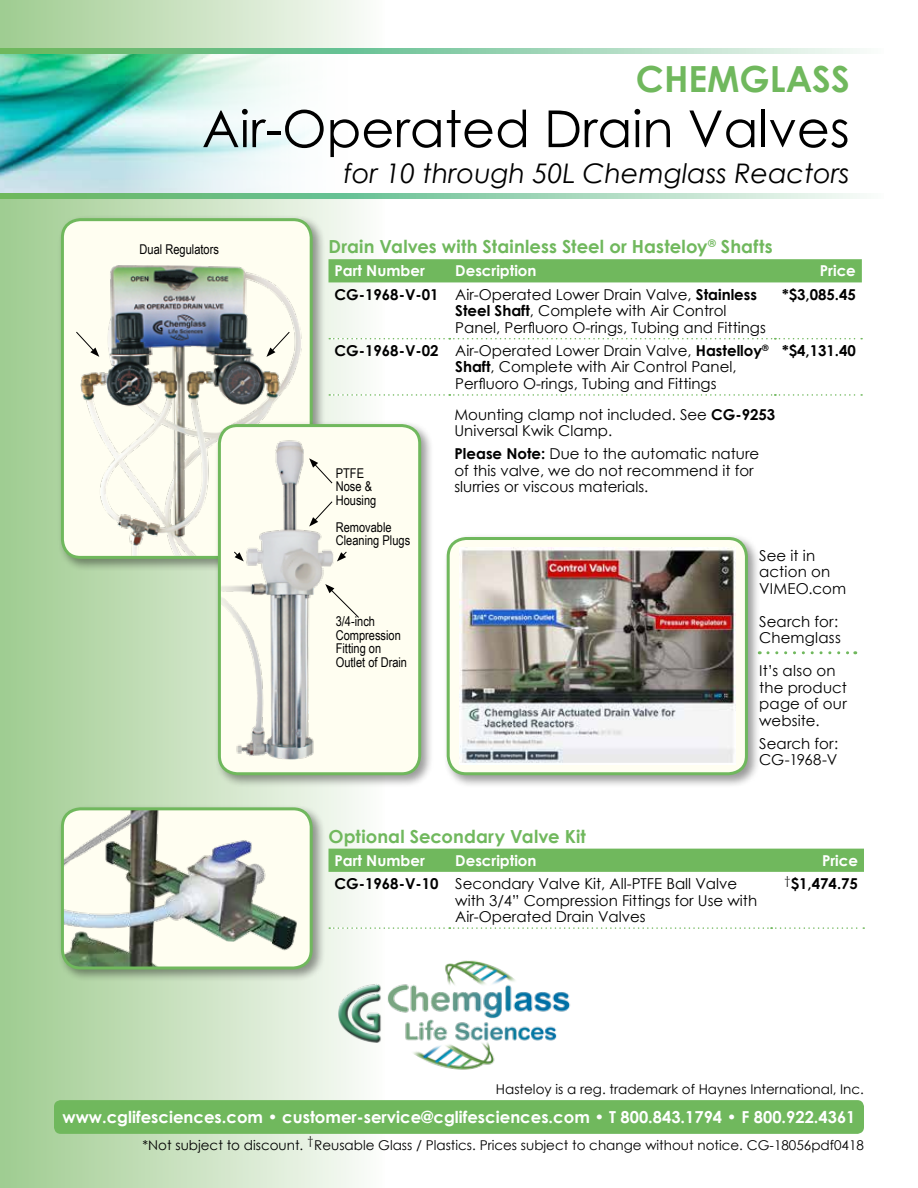
<style>
.page{position:relative;width:918px;height:1188px;background:#fff}
.page>*{position:absolute;margin:0;border:0;box-sizing:border-box;transform-origin:0 0}
.t1{font:51px "Century Gothic";color:#000}
.t2{font:700 36px "Century Gothic";color:#70b85d}
.t3{font:italic 27px "Century Gothic";color:#000}
.t4{font:700 18px "Century Gothic";letter-spacing:.01em;color:#70b85d}
.t5{font:700 16.5px "Century Gothic";color:#fff}
.t6{font:15px/16.5px "Century Gothic";color:#000}
.t7{font:700 15px "Century Gothic";color:#fff}
.t8{font:700 15px "Century Gothic";color:#000}
.t9{font:13.5px "Century Gothic";color:#000}
.t10{font:13.5px/13.5px "Arial Narrow";color:#000}
.s1{font-weight:700}
</style>
<div class="page">
<div style="left:0;top:0;width:384px;height:1188px;background:linear-gradient(to right,#9fcb8f,#fafbf9)"></div>
<div style="left:328px;top:259px;width:534px;height:23px;background:#70b85d"></div>
<svg style="left:329px;top:338px;width:533px;height:1px"></svg>
<svg style="left:329px;top:394px;width:533px;height:2px"></svg>
<div style="left:328px;top:849px;width:536px;height:23px;background:#70b85d"></div>
<svg style="left:329px;top:927px;width:535px;height:2px"></svg>
<div style="left:57px;top:215px;width:269px;height:357px;background:#000;opacity:.4"></div>
<div style="left:62px;top:220px;width:249px;height:337px;background:#fffef1;border-radius:18px"></div>
<img style="left:65px;top:265px;width:237px;height:292px">
<div style="left:61px;top:218px;width:252px;height:341px;border:3px solid #70b85d;border-radius:18px"></div>
<div style="left:214px;top:421px;width:220px;height:367px;background:#000;opacity:.4"></div>
<div style="left:219px;top:426px;width:201px;height:348px;background:#fffef1;border-radius:18px"></div>
<img style="left:219px;top:430px;width:119px;height:344px">
<div style="left:218px;top:424px;width:203px;height:351px;border:3px solid #70b85d;border-radius:18px"></div>
<div style="left:57px;top:804px;width:269px;height:179px;background:#000;opacity:.4"></div>
<img style="left:62px;top:809px;width:249px;height:159px">
<div style="left:61px;top:807px;width:252px;height:163px;border:3px solid #70b85d;border-radius:18px"></div>
<div style="left:54px;top:1100px;width:810px;height:34px;background:#70b85d;border-radius:7px"></div>
<img style="left:325px;top:948px;width:245px;height:139px">
<div style="left:0;top:50px;width:918px;height:147px;background:#fff"></div>
<img style="left:0;top:53px;width:365px;height:140px">
<svg style="left:0;top:48px;width:860px;height:5px;background:#93cfa5"></svg>
<svg style="left:0;top:193px;width:860px;height:6px;background:#93cfa5"></svg>
<div style="left:443px;top:534px;width:318px;height:254px;background:#000;opacity:.4"></div>
<div style="left:448px;top:539px;width:298px;height:235px;background:#fffef1;border-radius:18px"></div>
<img style="left:459px;top:547px;width:276px;height:218px">
<div style="left:447px;top:537px;width:301px;height:238px;border:3px solid #70b85d;border-radius:18px"></div>
<svg style="left:768px;top:651px;width:88px;height:3px"></svg>
<svg style="left:325px;top:584px;width:34px;height:35px"></svg>
<svg style="left:337px;top:551px;width:10px;height:10px"></svg>
<svg style="left:233px;top:551px;width:11px;height:10px"></svg>
<svg style="left:75px;top:331px;width:24px;height:26px"></svg>
<svg style="left:266px;top:331px;width:24px;height:26px"></svg>
<svg style="left:309px;top:458px;width:24px;height:26px"></svg>
<svg style="left:309px;top:501px;width:24px;height:26px"></svg>
<h2 class="t2" style="left:636px;top:52px;width:215px">CHEMGLASS</h2>
<h1 class="t1" style="left:202px;top:93px;width:649px">Air-Operated Drain Valves</h1>
<h3 class="t3" style="left:344px;top:155px;width:508px">for 10 through 50L Chemglass Reactors</h3>
<p class="t10" style="left:140px;top:242px;width:81px">Dual Regulators</p>
<p class="t4" style="left:328px;top:233px;width:446px">Drain Valves with Stainless Steel or Hasteloy<sup>®</sup> Shafts</p>
<p class="t7" style="left:334px;top:260px;width:92px">Part Number</p>
<p class="t7" style="left:455px;top:260px;width:83px">Description</p>
<p class="t7" style="left:820px;top:260px;width:37px">Price</p>
<p class="t6" style="left:455px;top:286px;width:312px;text-indent:-121px"><span class="s1">CG-1968-V-01</span> Air-Operated Lower Drain Valve, <span class="s1">Stainless<br>Steel Shaft</span>, Complete with Air Control<br>Panel, Perfluoro O-rings, Tubing and Fittings</p>
<p class="t8" style="left:782px;top:283px;width:75px">*$3,085.45</p>
<p class="t6" style="left:455px;top:342px;width:315px;text-indent:-121px"><span class="s1">CG-1968-V-02</span> Air-Operated Lower Drain Valve, <span class="s1">Hastelloy</span><sup>®<br></sup><span class="s1">Shaft</span>, Complete with Air Control Panel,<br>Perfluoro O-rings, Tubing and Fittings</p>
<p class="t8" style="left:782px;top:339px;width:75px">*$4,131.40</p>
<p class="t6" style="left:455px;top:406px;width:322px">Mounting clamp not included. See <span class="s1">CG-9253<br></span>Universal Kwik Clamp.</p>
<p class="t6" style="left:455px;top:446px;width:306px"><span class="s1">Please Note:</span> Due to the automatic nature of this valve, we do not recommend it for slurries or viscous materials.</p>
<p class="t10" style="left:336px;top:466px;width:42px">PTFE<br>Nose &amp;<br>Housing</p>
<p class="t10" style="left:336px;top:520px;width:76px">Removable<br>Cleaning Plugs</p>
<p class="t6" style="left:759px;top:547px;width:89px">See it in action on<br>VIMEO.com</p>
<p class="t6" style="left:759px;top:613px;width:83px">Search for:<br>Chemglass</p>
<p class="t6" style="left:759px;top:662px;width:89px">It’s also on the product page of our website.</p>
<p class="t6" style="left:759px;top:735px;width:81px">Search for:<br>CG-1968-V</p>
<p class="t10" style="left:336px;top:614px;width:73px">3/4-inch<br>Compression<br>Fitting on<br>Outlet of Drain</p>
<p class="t4" style="left:328px;top:822px;width:259px">Optional Secondary Valve Kit</p>
<p class="t7" style="left:334px;top:849px;width:92px">Part Number</p>
<p class="t7" style="left:455px;top:849px;width:83px">Description</p>
<p class="t7" style="left:822px;top:849px;width:37px">Price</p>
<p class="t6" style="left:455px;top:875px;width:303px;text-indent:-121px"><span class="s1">CG-1968-V-10</span> Secondary Valve Kit, All-PTFE Ball Valve with 3/4” Compression Fittings for Use with<br>Air-Operated Drain Valves</p>
<p class="t8" style="left:784px;top:872px;width:75px"><sup>†</sup>$1,474.75</p>
<p class="t9" style="left:496px;top:1080px;width:370px">Hasteloy is a reg. trademark of Haynes International, Inc.</p>
<p class="t5" style="left:63px;top:1105px;width:794px">www.cglifesciences.com • customer-service@cglifesciences.com • T 800.843.1794 • F 800.922.4361</p>
<p class="t9" style="left:143px;top:1136px;width:723px">*Not subject to discount. <sup>†</sup>Reusable Glass / Plastics. Prices subject to change without notice. CG-18056pdf0418</p>
</div>
